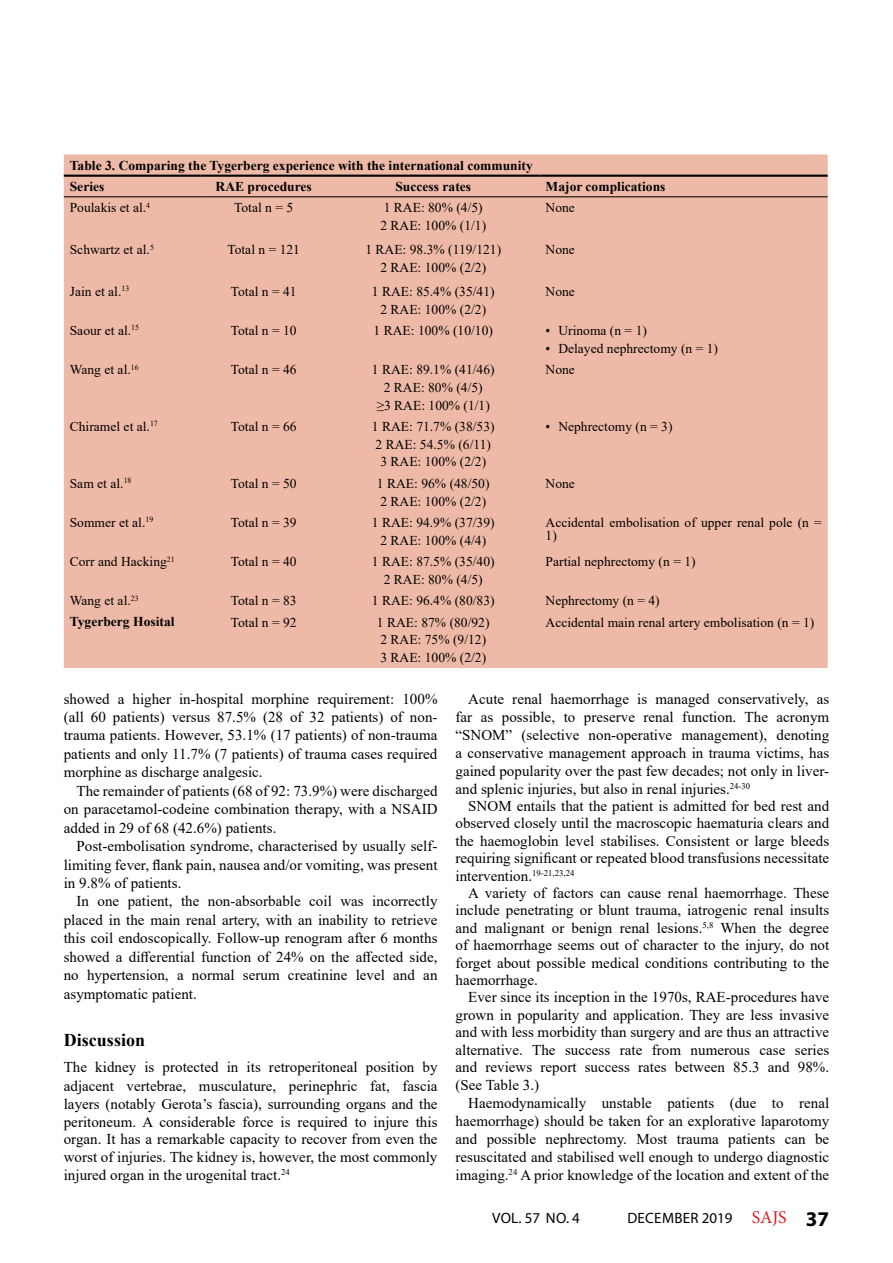
<style>
.page{position:relative;width:893px;height:1263px;background:#fff}
.page>*{position:absolute;margin:0;border:0;box-sizing:border-box;transform-origin:0 0}
.t1{font:700 18px "Times New Roman";color:#000}
.t2{font:15px/18px "Times New Roman";color:#000;text-align:justify}
.t3{font:15px "Myriad Pro";letter-spacing:.02em;color:#000}
.t4{font:13.5px/17.7px "Times New Roman";color:#000;text-align:center}
.t5{font:700 13.5px/21.1px "Times New Roman";color:#000}
.s1{font-family:"Minion Pro";font-size:18px;color:#d2232a}
.s2{font-weight:700;font-size:21px}
</style>
<div class="page">
<div style="left:64px;top:155px;width:764px;height:513px;background:#eebaa7"></div>
<hr style="left:64px;top:175px;width:137px;height:2px;background:#000">
<hr style="left:201px;top:175px;width:126px;height:2px;background:#000">
<hr style="left:327px;top:175px;width:213px;height:2px;background:#000">
<hr style="left:540px;top:175px;width:288px;height:2px;background:#000">
<hr style="left:64px;top:196px;width:137px;height:1px;background:#000">
<hr style="left:201px;top:196px;width:126px;height:1px;background:#000">
<hr style="left:327px;top:196px;width:213px;height:1px;background:#000">
<hr style="left:540px;top:196px;width:288px;height:1px;background:#000">
<p class="t5" style="left:70px;top:154px;width:465px">Table 3. Comparing the Tygerberg experience with the international community<br>Series</p>
<p class="t5" style="left:216px;top:175px;width:98px">RAE procedures</p>
<p class="t5" style="left:395px;top:175px;width:77px">Success rates</p>
<p class="t5" style="left:546px;top:175px;width:121px">Major complications</p>
<p class="t4" style="left:70px;top:198px;width:82px">Poulakis et al.<sup>4</sup></p>
<p class="t4" style="left:234px;top:198px;width:61px">Total n = 5</p>
<p class="t4" style="left:380px;top:198px;width:107px;text-align:left">1 RAE: 80% (4/5)<br>2 RAE: 100% (1/1)</p>
<p class="t4" style="left:546px;top:198px;width:31px">None</p>
<p class="t4" style="left:70px;top:240px;width:86px">Schwartz et al.<sup>5</sup></p>
<p class="t4" style="left:227px;top:240px;width:74px">Total n = 121</p>
<p class="t4" style="left:365px;top:240px;width:137px">1 RAE: 98.3% (119/121)<br>2 RAE: 100% (2/2)</p>
<p class="t4" style="left:546px;top:240px;width:31px">None</p>
<p class="t4" style="left:70px;top:282px;width:61px">Jain et al.<sup>13</sup></p>
<p class="t4" style="left:231px;top:282px;width:67px">Total n = 41</p>
<p class="t4" style="left:372px;top:282px;width:124px">1 RAE: 85.4% (35/41)<br>2 RAE: 100% (2/2)</p>
<p class="t4" style="left:546px;top:282px;width:31px">None</p>
<p class="t4" style="left:70px;top:321px;width:71px">Saour et al.<sup>15</sup></p>
<p class="t4" style="left:231px;top:321px;width:67px">Total n = 10</p>
<p class="t4" style="left:374px;top:321px;width:121px">1 RAE: 100% (10/10)</p>
<p class="t4" style="left:546px;top:321px;width:103px">• Urinoma (n = 1)</p>
<p class="t4" style="left:546px;top:339px;width:174px">• Delayed nephrectomy (n = 1)</p>
<p class="t4" style="left:70px;top:360px;width:70px">Wang et al.<sup>16</sup></p>
<p class="t4" style="left:231px;top:360px;width:67px">Total n = 46</p>
<p class="t4" style="left:372px;top:360px;width:124px">1 RAE: 89.1% (41/46)<br>2 RAE: 80% (4/5)<br>≥3 RAE: 100% (1/1)</p>
<p class="t4" style="left:546px;top:360px;width:31px">None</p>
<p class="t4" style="left:70px;top:417px;width:90px">Chiramel et al.<sup>17</sup></p>
<p class="t4" style="left:231px;top:417px;width:67px">Total n = 66</p>
<p class="t4" style="left:372px;top:417px;width:124px">1 RAE: 71.7% (38/53)<br>2 RAE: 54.5% (6/11)<br>3 RAE: 100% (2/2)</p>
<p class="t4" style="left:546px;top:417px;width:128px">• Nephrectomy (n = 3)</p>
<p class="t4" style="left:70px;top:474px;width:63px">Sam et al.<sup>18</sup></p>
<p class="t4" style="left:231px;top:474px;width:67px">Total n = 50</p>
<p class="t4" style="left:377px;top:474px;width:114px;text-align:left">1 RAE: 96% (48/50)<br>2 RAE: 100% (2/2)</p>
<p class="t4" style="left:546px;top:474px;width:31px">None</p>
<p class="t4" style="left:70px;top:513px;width:85px">Sommer et al.<sup>19</sup></p>
<p class="t4" style="left:231px;top:513px;width:67px">Total n = 39</p>
<p class="t4" style="left:372px;top:513px;width:124px">1 RAE: 94.9% (37/39)<br>2 RAE: 100% (4/4)</p>
<p class="t4" style="left:546px;top:515px;width:278px;line-height:13.5px;text-align:left">Accidental embolisation of upper renal pole (n =<br>1)</p>
<p class="t4" style="left:70px;top:552px;width:107px">Corr and Hacking<sup>21</sup></p>
<p class="t4" style="left:231px;top:552px;width:67px">Total n = 40</p>
<p class="t4" style="left:372px;top:552px;width:124px">1 RAE: 87.5% (35/40)<br>2 RAE: 80% (4/5)</p>
<p class="t4" style="left:546px;top:552px;width:152px">Partial nephrectomy (n = 1)</p>
<p class="t4" style="left:70px;top:591px;width:70px">Wang et al.<sup>23</sup></p>
<p class="t4" style="left:231px;top:591px;width:67px">Total n = 83</p>
<p class="t4" style="left:372px;top:591px;width:124px">1 RAE: 96.4% (80/83)</p>
<p class="t4" style="left:546px;top:591px;width:116px">Nephrectomy (n = 4)</p>
<p class="t5" style="left:70px;top:611px;width:106px">Tygerberg Hosital</p>
<p class="t4" style="left:231px;top:613px;width:67px">Total n = 92</p>
<p class="t4" style="left:377px;top:613px;width:114px;text-align:left">1 RAE: 87% (80/92)<br>2 RAE: 75% (9/12)<br>3 RAE: 100% (2/2)</p>
<p class="t4" style="left:546px;top:613px;width:270px">Accidental main renal artery embolisation (n = 1)</p>
<p class="t2" style="left:64px;top:689px;width:375px;line-height:18.5px">showed a higher in-hospital morphine requirement: 100% (all 60 patients) versus 87.5% (28 of 32 patients) of non&shy;trauma patients. However, 53.1% (17 patients) of non-trauma patients and only 11.7% (7 patients) of trauma cases required morphine as discharge analgesic.</p>
<p class="t2" style="left:64px;top:781px;width:375px;line-height:18.5px;text-indent:13px">The remainder of patients (68 of 92: 73.9%) were discharged on paracetamol-codeine combination therapy, with a NSAID added in 29 of 68 (42.6%) patients.</p>
<p class="t2" style="left:64px;top:836px;width:375px;line-height:18.5px;text-indent:13px">Post-embolisation syndrome, characterised by usually self&shy;limiting fever, flank pain, nausea and/or vomiting, was present in 9.8% of patients.</p>
<p class="t2" style="left:64px;top:892px;width:375px;line-height:18.5px;text-indent:13px">In one patient, the non-absorbable coil was incorrectly placed in the main renal artery, with an inability to retrieve this coil endoscopically. Follow-up renogram after 6 months showed a differential function of 24% on the affected side, no hypertension, a normal serum creatinine level and an asymptomatic patient.</p>
<p class="t1" style="left:64px;top:1026px;width:83px">Discussion</p>
<p class="t2" style="left:64px;top:1058px;width:375px">The kidney is protected in its retroperitoneal position by adjacent vertebrae, musculature, perinephric fat, fascia layers (notably Gerota’s fascia), surrounding organs and the peritoneum. A considerable force is required to injure this organ. It has a remarkable capacity to recover from even the worst of injuries. The kidney is, however, the most commonly injured organ in the urogenital tract.<sup>24</sup></p>
<p class="t2" style="left:455px;top:689px;width:375px;text-indent:13px">Acute renal haemorrhage is managed conservatively, as far as possible, to preserve renal function. The acronym “SNOM” (selective non-operative management), denoting a conservative management approach in trauma victims, has gained popularity over the past few decades; not only in liver&shy;and splenic injuries, but also in renal injuries.<sup>24-30</sup></p>
<p class="t2" style="left:455px;top:797px;width:375px;line-height:17.4px;text-indent:13px">SNOM entails that the patient is admitted for bed rest and observed closely until the macroscopic haematuria clears and the haemoglobin level stabilises. Consistent or large bleeds requiring significant or repeated blood transfusions necessitate intervention.<sup>19-21,23,24</sup></p>
<p class="t2" style="left:455px;top:884px;width:375px;line-height:17.4px;text-indent:13px">A variety of factors can cause renal haemorrhage. These include penetrating or blunt trauma, iatrogenic renal insults and malignant or benign renal lesions.<sup>5,8</sup> When the degree of haemorrhage seems out of character to the injury, do not forget about possible medical conditions contributing to the haemorrhage.</p>
<p class="t2" style="left:455px;top:988px;width:375px;line-height:17.5px;text-indent:13px">Ever since its inception in the 1970s, RAE-procedures have grown in popularity and application. They are less invasive and with less morbidity than surgery and are thus an attractive alternative. The success rate from numerous case series and reviews report success rates between 85.3 and 98%. (See Table 3.)</p>
<p class="t2" style="left:455px;top:1093px;width:375px;text-indent:13px">Haemodynamically unstable patients (due to renal haemorrhage) should be taken for an explorative laparotomy and possible nephrectomy. Most trauma patients can be resuscitated and stabilised well enough to undergo diagnostic imaging.<sup>24</sup> A prior knowledge of the location and extent of the</p>
<p class="t3" style="left:492px;top:1208px;width:89px">VOL. 57 NO. 4</p>
<p class="t3" style="left:627px;top:1208px;width:203px">DECEMBER 2019 <span class="s1">SAJS</span> <span class="s2">37</span></p>
</div>
